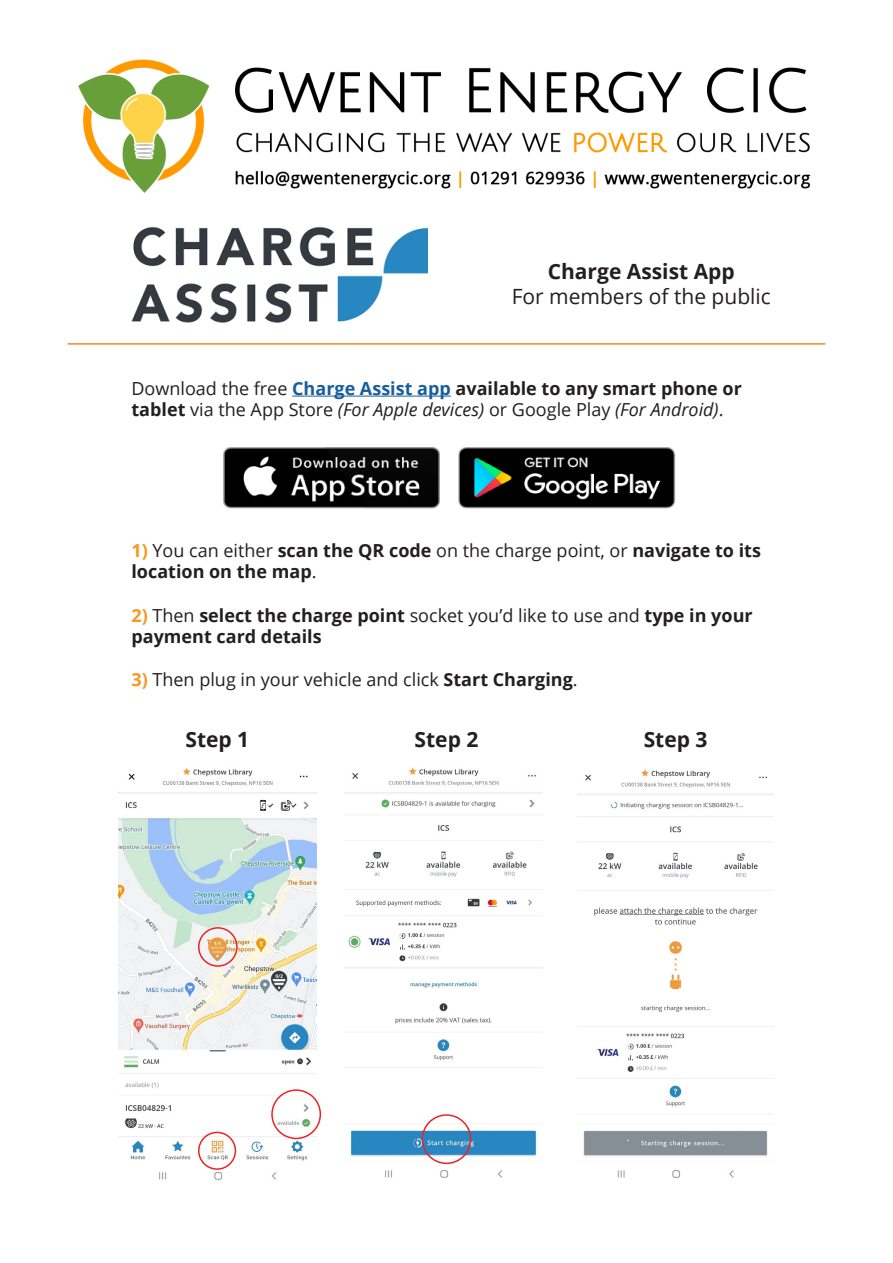
<style>
.page{position:relative;width:893px;height:1263px;background:#fff}
.page>*{position:absolute;margin:0;border:0;box-sizing:border-box;transform-origin:0 0}
.t1{font:700 21px "Open Sans";color:#231f20}
.t2{font:21px "Open Sans";color:#231f20}
.t3{font:18px/21.6px "Open Sans";color:#231f20}
.t4{font:700 18px/21.6px "Open Sans";color:#231f20}
.s1{font-weight:700;color:#175d9e}
.s2{font-weight:700}
.s3{font-style:italic}
.s4{color:#f79820}
.s5{font-weight:400}
.s6{font-weight:700;color:#f79820}
</style>
<div class="page">
<img style="left:78px;top:59px;width:733px;height:134px">
<hr style="left:68px;top:343px;width:757px;height:2px;background:#f68926">
<img style="left:131px;top:227px;width:297px;height:96px">
<img style="left:223px;top:447px;width:453px;height:62px">
<hr style="left:292px;top:396px;width:159px;height:1px;background:#175d9e">
<img style="left:345px;top:767px;width:197px;height:411px">
<img style="left:118px;top:768px;width:198px;height:412px">
<img style="left:577px;top:769px;width:197px;height:409px">
<div style="left:198px;top:927px;width:40px;height:40px;border:2px solid #ee2123;border-radius:50%"></div>
<div style="left:198px;top:1132px;width:38px;height:38px;border:2px solid #ee2123;border-radius:50%"></div>
<div style="left:271px;top:1089px;width:50px;height:50px;border:2px solid #ee2123;border-radius:50%"></div>
<div style="left:422px;top:1114px;width:49px;height:50px;border:2px solid #ee2123;border-radius:50%"></div>
<p class="t1" style="left:548px;top:257px;width:188px">Charge Assist App</p>
<p class="t2" style="left:512px;top:282px;width:261px">For members of the public</p>
<p class="t3" style="left:131px;top:377px;width:612px">Download the free <span class="s1">Charge Assist app</span> <span class="s2">available to any smart phone or tablet</span> via the App Store <span class="s3">(For Apple devices)</span> or Google Play <span class="s3">(For Android)</span>.</p>
<p class="t4" style="left:131px;top:539px;width:631px"><span class="s4">1)</span> <span class="s5">You can either</span> scan the QR code <span class="s5">on the charge point, or</span> navigate to its location on the map<span class="s5">.</span></p>
<p class="t4" style="left:131px;top:604px;width:623px"><span class="s4">2)</span> <span class="s5">Then</span> select the charge point <span class="s5">socket you’d like to use and</span> type in your payment card details</p>
<p class="t3" style="left:131px;top:668px;width:448px"><span class="s6">3)</span> Then plug in your vehicle and click <span class="s2">Start Charging</span>.</p>
<p class="t1" style="left:185px;top:725px;width:65px">Step 1</p>
<p class="t1" style="left:415px;top:725px;width:65px">Step 2</p>
<p class="t1" style="left:644px;top:725px;width:65px">Step 3</p>
</div>
